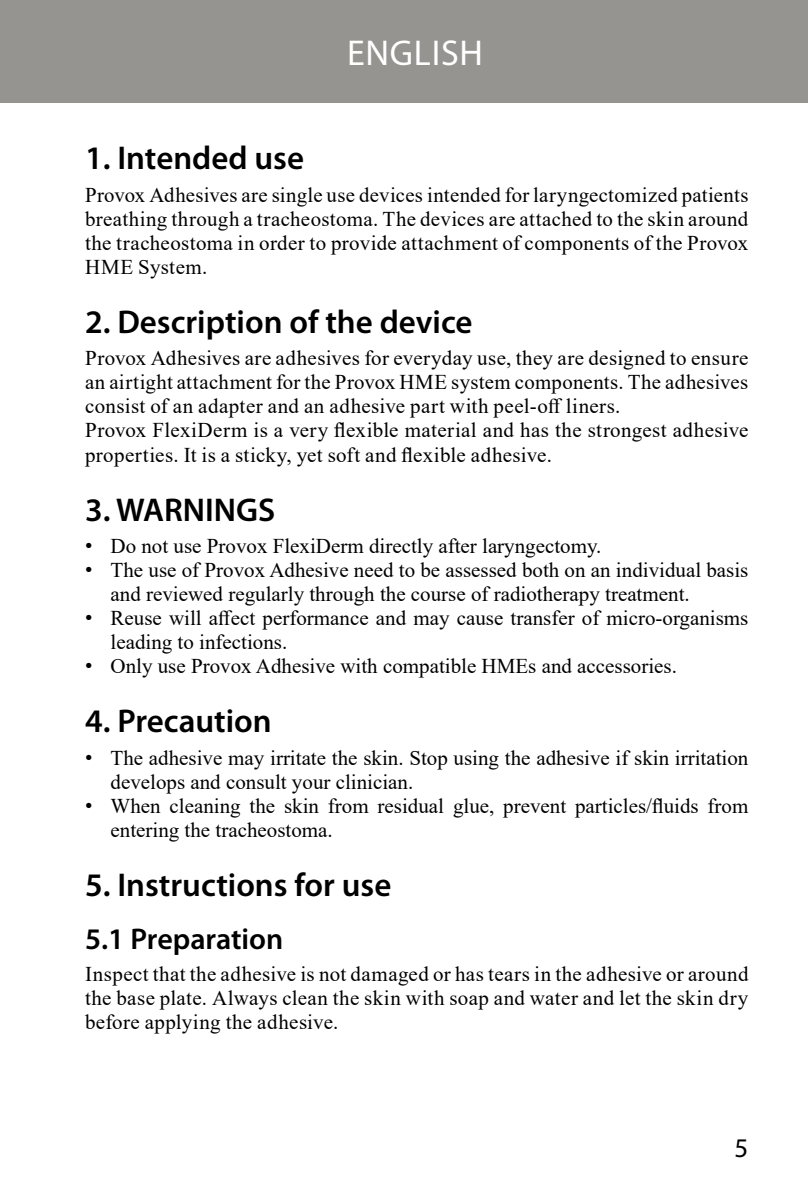
<style>
.page{position:relative;width:808px;height:1191px;background:#fff}
.page>*{position:absolute;margin:0;border:0;box-sizing:border-box;transform-origin:0 0}
.t1{font:36px "Myriad Pro";letter-spacing:.02em;color:#fff}
.t2{font:600 33px "Myriad Pro";color:#000}
.t3{font:600 30px "Myriad Pro";color:#000}
.t4{font:27px "Myriad Pro";color:#000}
.t5{font:21px/24px "Times New Roman";color:#000}
.s1{font-family:"Arial"}
</style>
<div class="page">
<div style="left:0;top:0;width:808px;height:102px;background:#959490"></div>
<h1 class="t1" style="left:347px;top:30px;width:137px">ENGLISH</h1>
<h2 class="t2" style="left:85px;top:137px;width:220px">1. Intended use</h2>
<p class="t5" style="left:85px;top:182px;width:665px;text-align:justify">Provox Adhesives are single use devices intended for laryngectomized patients breathing through a tracheostoma. The devices are attached to the skin around the tracheostoma in order to provide attachment of components of the Provox HME System.</p>
<h2 class="t2" style="left:85px;top:301px;width:389px">2. Description of the device</h2>
<p class="t5" style="left:85px;top:346px;width:665px">Provox Adhesives are adhesives for everyday use, they are designed to ensure an airtight attachment for the Provox HME system components. The adhesives consist of an adapter and an adhesive part with peel-off liners.<br>Provox FlexiDerm is a very flexible material and has the strongest adhesive properties. It is a sticky, yet soft and flexible adhesive.</p>
<h2 class="t2" style="left:85px;top:488px;width:192px">3. WARNINGS</h2>
<p class="t5" style="left:85px;top:533px;width:518px"><span class="s1">•</span> Do not use Provox FlexiDerm directly after laryngectomy.</p>
<p class="t5" style="left:111px;top:557px;width:639px;text-indent:-26px"><span class="s1">•</span> The use of Provox Adhesive need to be assessed both on an individual basis and reviewed regularly through the course of radiotherapy treatment.</p>
<p class="t5" style="left:111px;top:605px;width:639px;text-indent:-26px"><span class="s1">•</span> Reuse will affect performance and may cause transfer of micro-organisms leading to infections.</p>
<p class="t5" style="left:85px;top:653px;width:593px"><span class="s1">•</span> Only use Provox Adhesive with compatible HMEs and accessories.</p>
<h2 class="t2" style="left:85px;top:700px;width:188px">4. Precaution</h2>
<p class="t5" style="left:111px;top:745px;width:639px;text-indent:-26px"><span class="s1">•</span> The adhesive may irritate the skin. Stop using the adhesive if skin irritation develops and consult your clinician.</p>
<p class="t5" style="left:111px;top:793px;width:639px;text-indent:-26px"><span class="s1">•</span> When cleaning the skin from residual glue, prevent particles/fluids from entering the tracheostoma.</p>
<h2 class="t2" style="left:85px;top:863px;width:308px">5. Instructions for use</h2>
<h3 class="t3" style="left:85px;top:919px;width:200px">5.1 Preparation</h3>
<p class="t5" style="left:85px;top:961px;width:665px;text-align:justify">Inspect that the adhesive is not damaged or has tears in the adhesive or around the base plate. Always clean the skin with soap and water and let the skin dry before applying the adhesive.</p>
<p class="t4" style="left:734px;top:1131px;width:15px">5</p>
</div>
